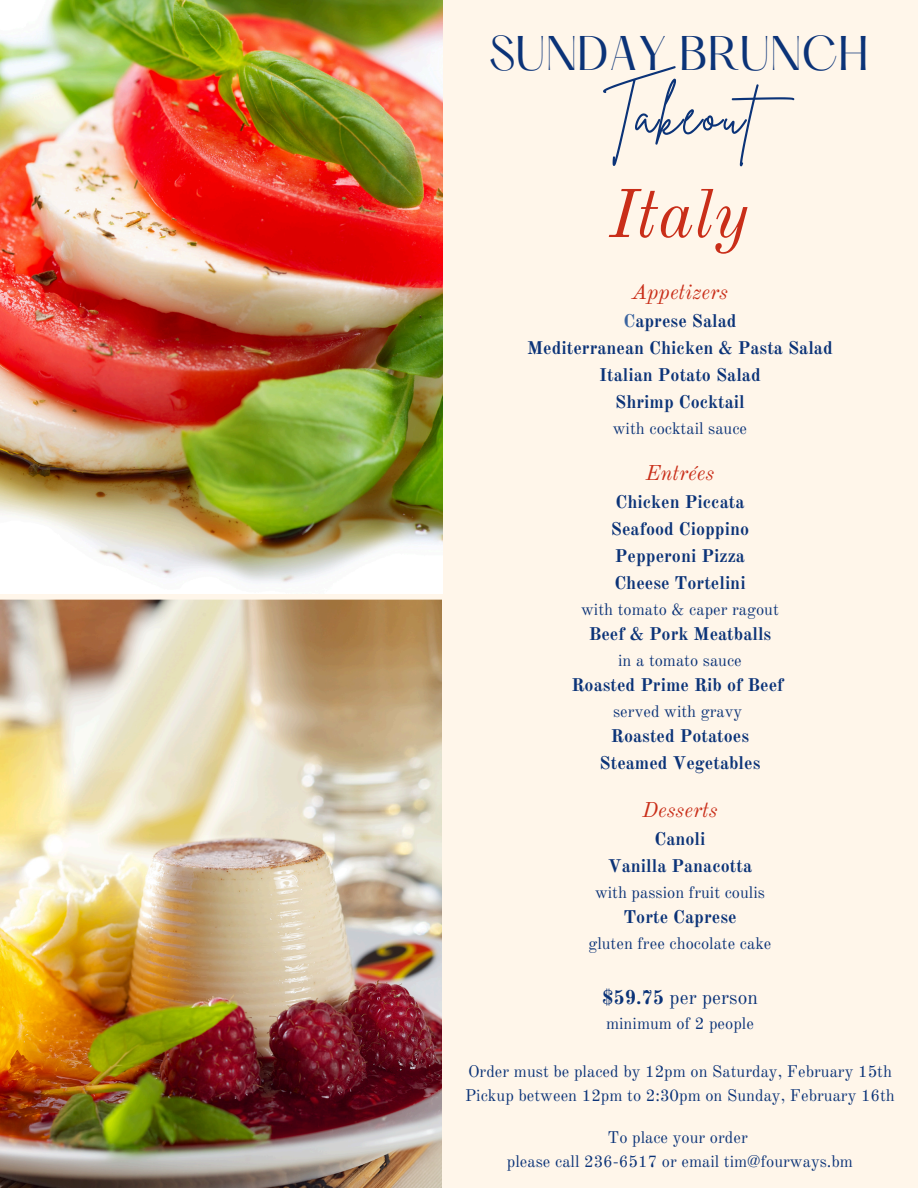
<style>
.page{position:relative;width:918px;height:1188px;background:#fff6ea}
.page>*{position:absolute;margin:0;border:0;box-sizing:border-box;transform-origin:0 0}
.t1{font:italic 67.5px "Old Standard";color:#c92e19}
.t2{font:55.8px "Brittany Signature";letter-spacing:.05em;color:#0b3378}
.t3{font:42.6px "Hatton";color:#0b3378}
.t4{font:italic 21px "Old Standard";color:#c92e19}
.t5{font:19.5px "Old Standard";color:#0b3378}
.t6{font:700 18px "Old Standard";color:#0b3378}
.t7{font:16.5px "Old Standard";color:#0b3378}
.s1{color:#3c65a0}
.s2{font-weight:700}
</style>
<div class="page">
<img style="left:0;top:0;width:442px;height:1188px">
<div style="left:0;top:594px;width:456px;height:6px;background:#fff6ea"></div>
<p class="t3" style="left:489px;top:34px;width:381px">SUNDAY BRUNCH</p>
<p class="t2" style="left:603px;top:78px;width:208px">Takeout</p>
<p class="t1" style="left:609px;top:172px;width:140px">Italy</p>
<p class="t4" style="left:632px;top:279px;width:98px">Appetizers</p>
<h2 class="t6" style="left:623px;top:310px;width:115px"><span class="s1">C</span>aprese Salad</h2>
<h1 class="t6" style="left:527px;top:337px;width:307px">Mediterranean Chicken &amp; Pasta Salad</h1>
<h1 class="t6" style="left:599px;top:364px;width:163px">Italian Potato Salad</h1>
<p class="t6" style="left:615px;top:391px;width:131px">Shrimp Cocktail</p>
<p class="t7" style="left:613px;top:418px;width:136px">with cocktail sauce</p>
<p class="t4" style="left:646px;top:460px;width:70px">Entrées</p>
<p class="t6" style="left:616px;top:491px;width:130px">Chicken Piccata</p>
<p class="t6" style="left:611px;top:518px;width:140px">Seafood Cioppino</p>
<p class="t6" style="left:615px;top:545px;width:132px">Pepperoni Pizza</p>
<p class="t6" style="left:614px;top:572px;width:133px">Cheese Tortelini</p>
<p class="t7" style="left:581px;top:599px;width:199px">with tomato &amp; caper ragout</p>
<p class="t6" style="left:589px;top:623px;width:184px">Beef &amp; Pork Meatballs</p>
<p class="t7" style="left:618px;top:650px;width:125px">in a tomato sauce</p>
<p class="t6" style="left:571px;top:674px;width:214px">Roasted Prime Rib of Beef</p>
<p class="t7" style="left:613px;top:701px;width:131px">served with gravy</p>
<p class="t6" style="left:611px;top:725px;width:140px">Roasted Potatoes</p>
<p class="t6" style="left:600px;top:752px;width:162px">Steamed Vegetables</p>
<p class="t4" style="left:642px;top:797px;width:77px">Desserts</p>
<p class="t6" style="left:655px;top:828px;width:52px">Canoli</p>
<p class="t6" style="left:608px;top:855px;width:146px">Vanilla Panacotta</p>
<p class="t7" style="left:595px;top:882px;width:172px">with passion fruit coulis</p>
<p class="t6" style="left:623px;top:906px;width:115px">Torte Caprese</p>
<p class="t7" style="left:588px;top:933px;width:185px">gluten free chocolate cake</p>
<p class="t5" style="left:602px;top:986px;width:157px"><span class="s2">$59.75</span> per person</p>
<p class="t7" style="left:606px;top:1013px;width:149px">minimum of 2 people</p>
<p class="t7" style="left:468px;top:1061px;width:425px">Order must be placed by 12pm on Saturday, February 15th</p>
<p class="t7" style="left:465px;top:1085px;width:431px">Pickup between 12pm to 2:30pm on Sunday, February 16th</p>
<p class="t7" style="left:608px;top:1127px;width:142px">To place your order</p>
<p class="t7" style="left:507px;top:1151px;width:348px">please call 236-6517 or email tim@fourways.bm</p>
</div>
